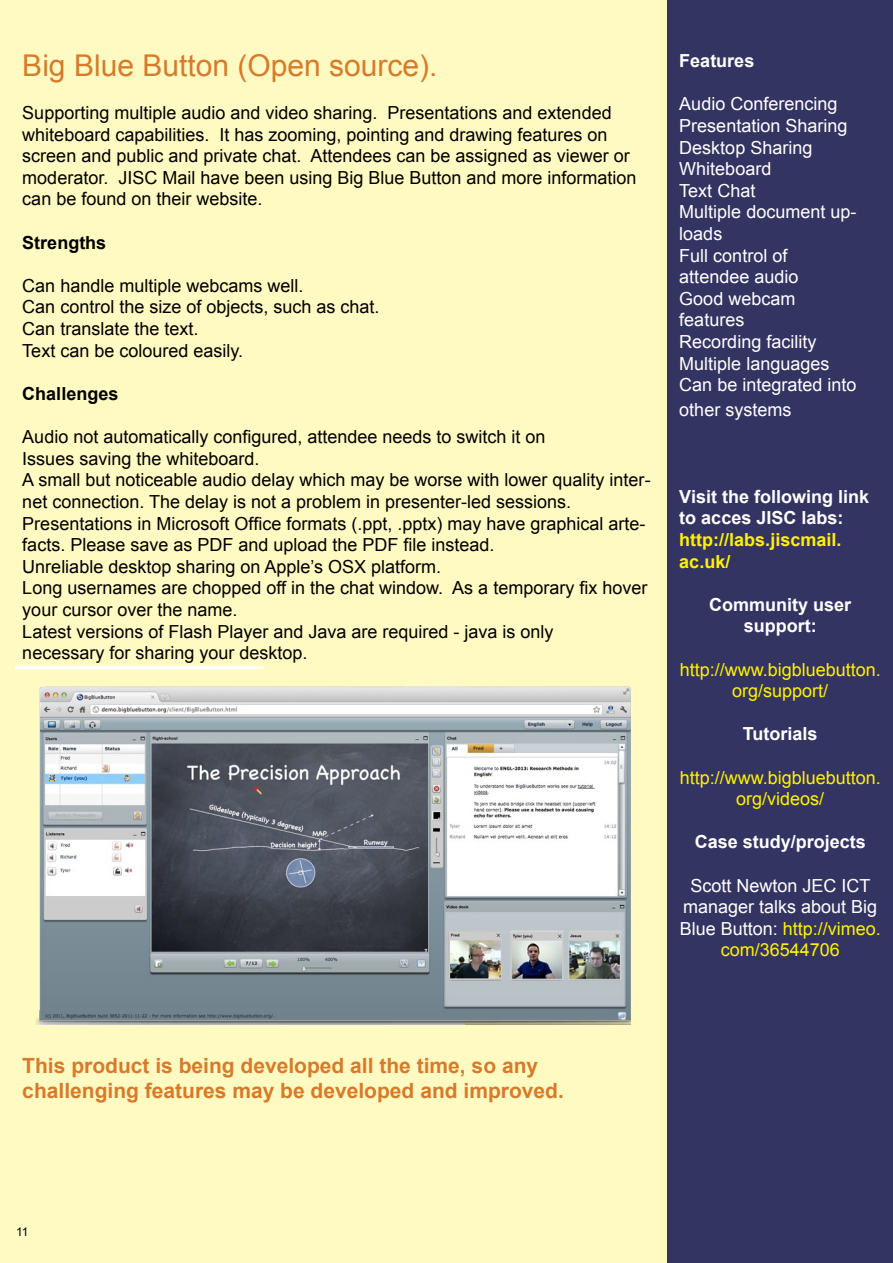
<style>
.page{position:relative;width:893px;height:1263px;background:#fffac2}
.page>*{position:absolute;margin:0;border:0;box-sizing:border-box;transform-origin:0 0}
.t1{font:30px "Arial";color:#d77b2a}
.t2{font:700 21px/25.2px "Arial";color:#d77b2a}
.t3{font:18px/21.6px "Arial";color:#000}
.t4{font:18px/21.6px "Arial";color:#fff}
.t5{font:700 18px/21.6px "Arial";color:#fff}
.t6{font:18px/21.6px "Arial";color:#fff200;text-align:center}
.t7{font:700 18px/21.6px "Arial";color:#fff200}
.t8{font:700 18px "Arial";color:#000}
.t9{font:12px "Arial";color:#000}
.s1{color:#fff200}
</style>
<div class="page">
<hr style="left:15px;top:666px;width:249px;height:3px;background:#fff">
<div style="left:668px;top:0;width:225px;height:1263px;background:#343463"></div>
<img style="left:36px;top:687px;width:595px;height:338px">
<h1 class="t1" style="left:22px;top:46px;width:417px">Big Blue Button (Open source).</h1>
<p class="t3" style="left:22px;top:102px;width:616px">Supporting multiple audio and video sharing. Presentations and extended whiteboard capabilities. It has zooming, pointing and drawing features on screen and public and private chat. Attendees can be assigned as viewer or moderator. JISC Mail have been using Big Blue Button and more information can be found on their website.</p>
<p class="t8" style="left:22px;top:230px;width:86px">Strengths</p>
<p class="t3" style="left:22px;top:275px;width:359px">Can handle multiple webcams well.<br>Can control the size of objects, such as chat.<br>Can translate the text.<br>Text can be coloured easily.</p>
<p class="t8" style="left:22px;top:382px;width:98px">Challenges</p>
<p class="t3" style="left:22px;top:426px;width:630px">Audio not automatically configured, attendee needs to switch it on<br>Issues saving the whiteboard.<br>A small but noticeable audio delay which may be worse with lower quality inter&shy;net connection. The delay is not a problem in presenter-led sessions.<br>Presentations in Microsoft Office formats (.ppt, .pptx) may have graphical arte&shy;facts. Please save as PDF and upload the PDF file instead.<br>Unreliable desktop sharing on Apple’s OSX platform.<br>Long usernames are chopped off in the chat window. As a temporary fix hover your cursor over the name.<br>Latest versions of Flash Player and Java are required - java is only<br>necessary for sharing your desktop.</p>
<p class="t5" style="left:679px;top:51px;width:77px">Features</p>
<p class="t4" style="left:679px;top:93px;width:179px">Audio Conferencing<br>Presentation Sharing<br>Desktop Sharing<br>Whiteboard<br>Text Chat<br>Multiple document up&shy;loads<br>Full control of attendee audio<br>Good webcam features<br>Recording facility<br>Multiple languages<br>Can be integrated into</p>
<p class="t4" style="left:679px;top:399px;width:114px">other systems</p>
<p class="t5" style="left:679px;top:486px;width:191px">Visit the following link to acces JISC labs:</p>
<p class="t7" style="left:679px;top:529px;width:164px">http://labs.jiscmail. ac.uk/</p>
<p class="t5" style="left:709px;top:594px;width:144px;text-align:center">Community user support:</p>
<p class="t6" style="left:680px;top:659px;width:203px">http://www.bigbluebutton. org/support/</p>
<p class="t5" style="left:743px;top:724px;width:76px">Tutorials</p>
<p class="t6" style="left:680px;top:767px;width:203px">http://www.bigbluebutton. org/videos/</p>
<p class="t5" style="left:695px;top:832px;width:173px">Case study/projects</p>
<p class="t4" style="left:680px;top:875px;width:203px;text-align:center">Scott Newton JEC ICT manager talks about Big<br>Blue Button: <span class="s1">http://vimeo. com/36544706</span></p>
<p class="t2" style="left:22px;top:1054px;width:543px">This product is being developed all the time, so any challenging features may be developed and improved.</p>
<p class="t9" style="left:16px;top:1224px;width:14px">11</p>
</div>
